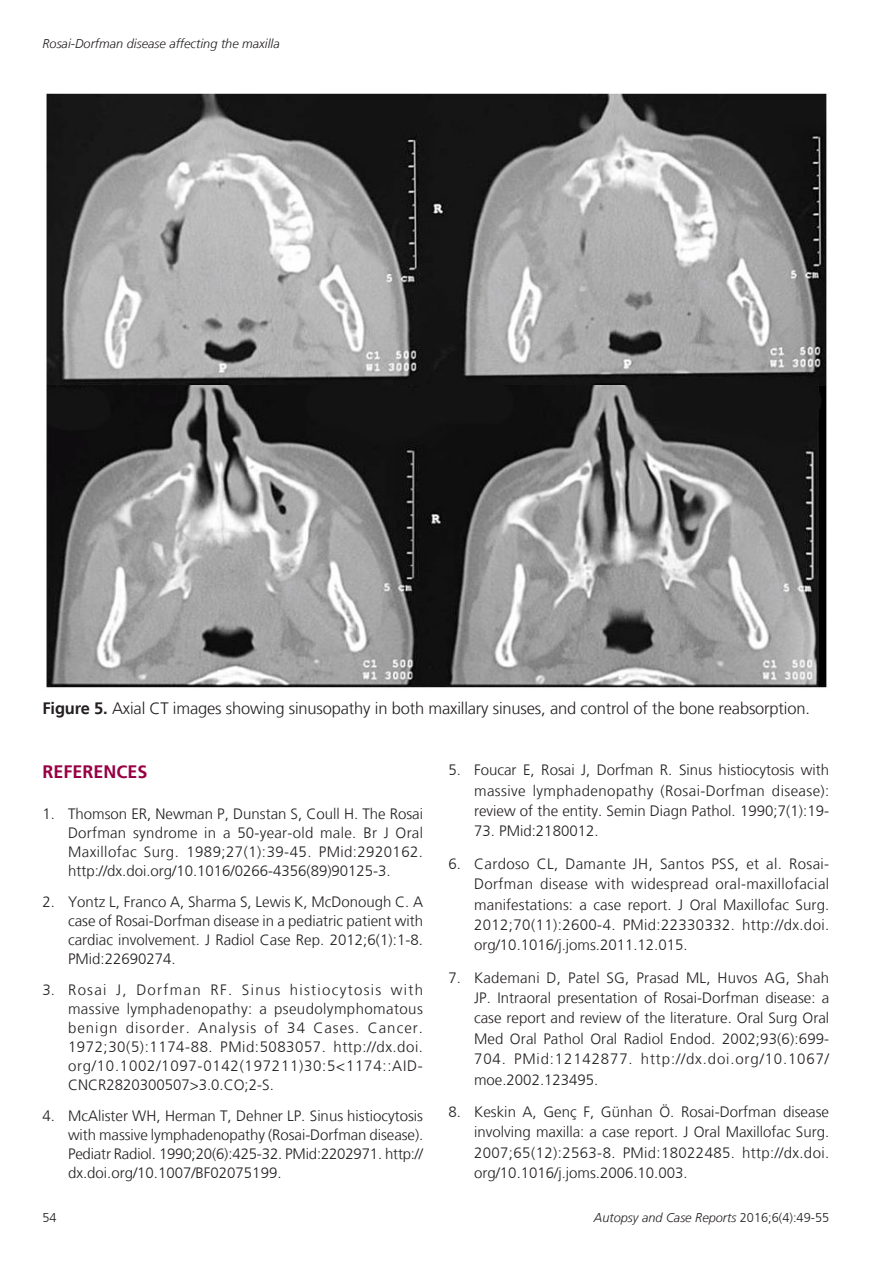
<style>
.page{position:relative;width:893px;height:1263px;background:#fff}
.page>*{position:absolute;margin:0;border:0;box-sizing:border-box;transform-origin:0 0}
.ReferenceHead{font:700 18px "Frutiger LT";color:#970044}
.FigureCaption{font:300 16.5px "Frutiger LT";letter-spacing:-.01em;color:#231f20}
.Reference{font:300 15px/19px "Frutiger LT";color:#231f20;text-align:justify}
.t1{font:italic 300 12.75px "Frutiger LT";color:#231f20}
.t2{font:300 12.75px "Frutiger LT";color:#231f20}
.s1{font-weight:700}
.s2{font-style:normal}
</style>
<div class="page">
<img style="left:46px;top:94px;width:781px;height:594px">
<p class="t1" style="left:43px;top:37px;width:239px">Rosai-Dorfman disease affecting the maxilla</p>
<p class="FigureCaption" style="left:43px;top:699px;width:769px"><span class="s1">Figure 5.</span> Axial CT images showing sinusopathy in both maxillary sinuses, and control of the bone reabsorption.</p>
<p class="ReferenceHead" style="left:43px;top:761px;width:107px">REFERENCES</p>
<p class="Reference" style="left:68px;top:805px;width:357px;text-indent:-26px">1. Thomson ER, Newman P, Dunstan S, Coull H. The Rosai Dorfman syndrome in a 50-year-old male. Br J Oral Maxillofac Surg. 1989;27(1):39-45. PMid:2920162. http://dx.doi.org/10.1016/0266-4356(89)90125-3.</p>
<p class="Reference" style="left:68px;top:893px;width:357px;text-indent:-26px">2. Yontz L, Franco A, Sharma S, Lewis K, McDonough C. A case of Rosai-Dorfman disease in a pediatric patient with cardiac involvement. J Radiol Case Rep. 2012;6(1):1-8.<br>PMid:22690274.</p>
<p class="Reference" style="left:68px;top:981px;width:357px;text-indent:-26px">3. Rosai J, Dorfman RF. Sinus histiocytosis with massive lymphadenopathy: a pseudolymphomatous benign disorder. Analysis of 34 Cases. Cancer.<br>1972;30(5):1174-88. PMid:5083057. http://dx.doi. org/10.1002/1097-0142(197211)30:5&lt;1174::AID-CNCR2820300507&gt;3.0.CO;2-S.</p>
<p class="Reference" style="left:68px;top:1106px;width:357px;text-indent:-26px">4. McAlister WH, Herman T, Dehner LP. Sinus histiocytosis with massive lymphadenopathy (Rosai-Dorfman disease).<br>Pediatr Radiol. 1990;20(6):425-32. PMid:2202971. http:// dx.doi.org/10.1007/BF02075199.</p>
<p class="t2" style="left:43px;top:1210px;width:16px">54</p>
<p class="Reference" style="left:474px;top:760px;width:357px;line-height:20.4px;text-indent:-26px">5. Foucar E, Rosai J, Dorfman R. Sinus histiocytosis with massive lymphadenopathy (Rosai-Dorfman disease): review of the entity. Semin Diagn Pathol. 1990;7(1):19-</p>
<p class="Reference" style="left:474px;top:822px;width:126px">73. PMid:2180012.</p>
<p class="Reference" style="left:474px;top:853px;width:357px;line-height:20.4px;text-indent:-26px">6. Cardoso CL, Damante JH, Santos PSS, et al. Rosai-Dorfman disease with widespread oral-maxillofacial manifestations: a case report. J Oral Maxillofac Surg.<br>2012;70(11):2600-4. PMid:22330332. http://dx.doi. org/10.1016/j.joms.2011.12.015.</p>
<p class="Reference" style="left:474px;top:967px;width:357px;line-height:20.4px;text-indent:-26px">7. Kademani D, Patel SG, Prasad ML, Huvos AG, Shah JP. Intraoral presentation of Rosai-Dorfman disease: a case report and review of the literature. Oral Surg Oral Med Oral Pathol Oral Radiol Endod. 2002;93(6):699- 704. PMid:12142877. http://dx.doi.org/10.1067/ moe.2002.123495.</p>
<p class="Reference" style="left:474px;top:1101px;width:357px;line-height:20.4px;text-indent:-26px">8. Keskin A, Genç F, Günhan Ö. Rosai-Dorfman disease involving maxilla: a case report. J Oral Maxillofac Surg.<br>2007;65(12):2563-8. PMid:18022485. http://dx.doi. org/10.1016/j.joms.2006.10.003.</p>
<p class="t1" style="left:594px;top:1210px;width:237px">Autopsy and Case Reports <span class="s2">2016;6(4):49-55</span></p>
</div>
